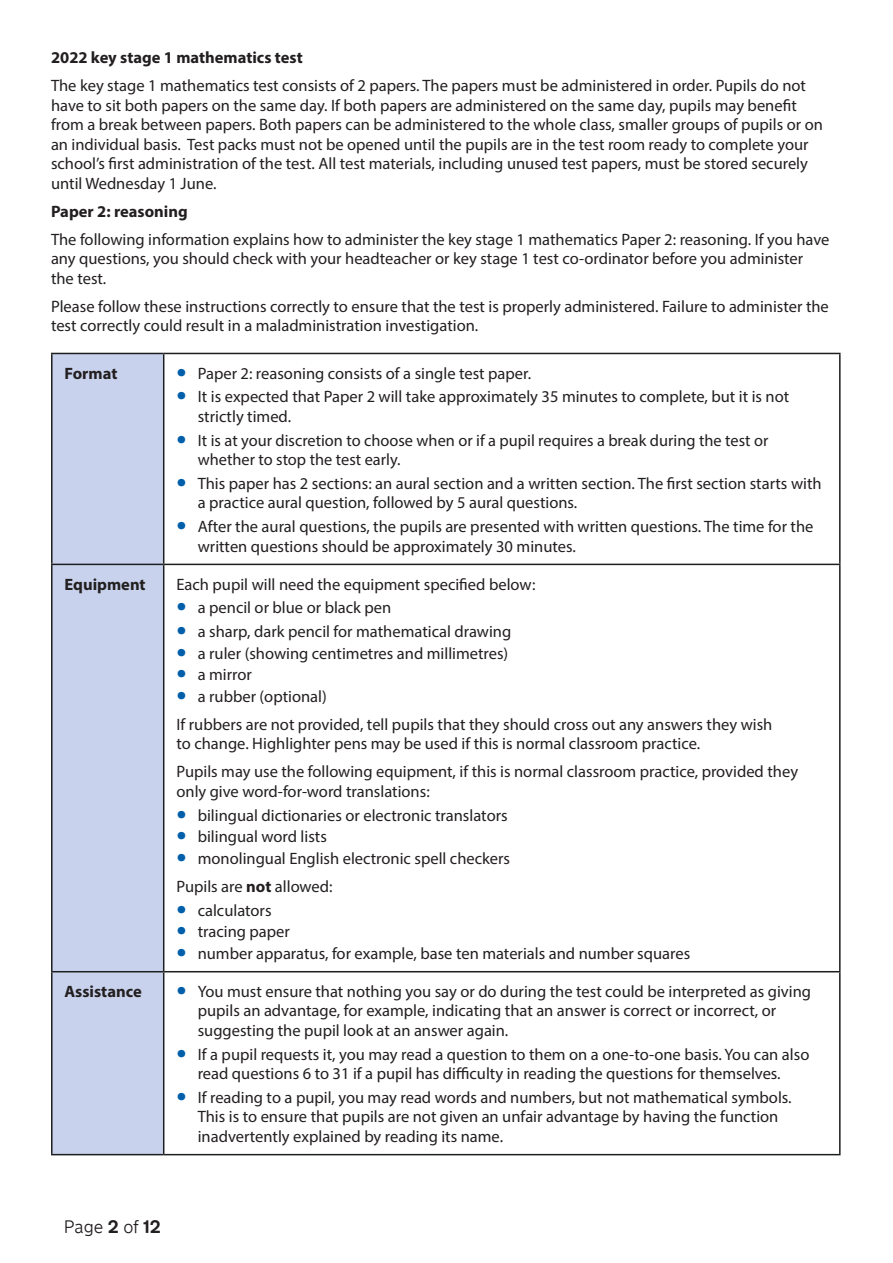
<style>
.page{position:relative;width:893px;height:1263px;background:#fff}
.page>*{position:absolute;margin:0;border:0;box-sizing:border-box;transform-origin:0 0}
.t1{font:300 18px "New Transport";color:#231f20}
.t2{font:16.5px/19.5px "Myriad Pro";color:#231f20}
.t3{font:700 16.5px "Myriad Pro";color:#231f20}
.s1{font-size:36px;color:#005faa}
.s2{font-weight:700}
</style>
<div class="page">
<div style="left:53px;top:354px;width:110px;height:800px;background:#c8d2ec"></div>
<hr style="left:51px;top:353px;width:113px;height:1px;background:#1d1e1f">
<hr style="left:51px;top:354px;width:2px;height:210px;background:#1d1e1f">
<hr style="left:164px;top:353px;width:677px;height:1px;background:#1d1e1f">
<hr style="left:163px;top:354px;width:1px;height:210px;background:#1d1e1f">
<hr style="left:839px;top:354px;width:2px;height:210px;background:#1d1e1f">
<hr style="left:51px;top:564px;width:113px;height:1px;background:#1d1e1f">
<hr style="left:51px;top:565px;width:2px;height:406px;background:#1d1e1f">
<hr style="left:164px;top:564px;width:677px;height:1px;background:#1d1e1f">
<hr style="left:163px;top:565px;width:1px;height:406px;background:#1d1e1f">
<hr style="left:839px;top:565px;width:2px;height:406px;background:#1d1e1f">
<hr style="left:51px;top:971px;width:113px;height:1px;background:#1d1e1f">
<hr style="left:51px;top:972px;width:2px;height:182px;background:#1d1e1f">
<hr style="left:164px;top:971px;width:677px;height:1px;background:#1d1e1f">
<hr style="left:163px;top:972px;width:1px;height:182px;background:#1d1e1f">
<hr style="left:839px;top:972px;width:2px;height:182px;background:#1d1e1f">
<hr style="left:51px;top:1154px;width:113px;height:1px;background:#1d1e1f">
<hr style="left:164px;top:1154px;width:677px;height:1px;background:#1d1e1f">
<p class="t3" style="left:51px;top:52px;width:253px">2022 key stage 1 mathematics test</p>
<p class="t2" style="left:51px;top:78px;width:773px">The key stage 1 mathematics test consists of 2 papers. The papers must be administered in order. Pupils do not have to sit both papers on the same day. If both papers are administered on the same day, pupils may benefit from a break between papers. Both papers can be administered to the whole class, smaller groups of pupils or on an individual basis. Test packs must not be opened until the pupils are in the test room ready to complete your school’s first administration of the test. All test materials, including unused test papers, must be stored securely until Wednesday 1 June.</p>
<p class="t3" style="left:51px;top:205px;width:138px">Paper 2: reasoning</p>
<p class="t2" style="left:51px;top:231px;width:780px">The following information explains how to administer the key stage 1 mathematics Paper 2: reasoning. If you have any questions, you should check with your headteacher or key stage 1 test co-ordinator before you administer the test.</p>
<p class="t2" style="left:51px;top:298px;width:779px">Please follow these instructions correctly to ensure that the test is properly administered. Failure to administer the test correctly could result in a maladministration investigation.</p>
<p class="t3" style="left:65px;top:367px;width:54px">Format</p>
<p class="t2" style="left:176px;top:365px;width:356px"><span class="s1">•</span> Paper 2: reasoning consists of a single test paper.</p>
<p class="t2" style="left:198px;top:388px;width:593px;text-indent:-21px"><span class="s1">•</span> It is expected that Paper 2 will take approximately 35 minutes to complete, but it is not strictly timed.</p>
<p class="t2" style="left:198px;top:432px;width:572px;text-indent:-21px"><span class="s1">•</span> It is at your discretion to choose when or if a pupil requires a break during the test or whether to stop the test early.</p>
<p class="t2" style="left:198px;top:475px;width:625px;text-indent:-21px"><span class="s1">•</span> This paper has 2 sections: an aural section and a written section. The first section starts with a practice aural question, followed by 5 aural questions.</p>
<p class="t2" style="left:198px;top:518px;width:617px;text-indent:-21px"><span class="s1">•</span> After the aural questions, the pupils are presented with written questions. The time for the written questions should be approximately 30 minutes.</p>
<p class="t3" style="left:65px;top:578px;width:83px">Equipment</p>
<p class="t2" style="left:176px;top:576px;width:360px">Each pupil will need the equipment specified below:</p>
<p class="t2" style="left:176px;top:599px;width:216px"><span class="s1">•</span> a pencil or blue or black pen</p>
<p class="t2" style="left:176px;top:623px;width:336px"><span class="s1">•</span> a sharp, dark pencil for mathematical drawing</p>
<p class="t2" style="left:176px;top:645px;width:333px"><span class="s1">•</span> a ruler (showing centimetres and millimetres)</p>
<p class="t2" style="left:176px;top:666px;width:77px"><span class="s1">•</span> a mirror</p>
<p class="t2" style="left:176px;top:684px;width:597px;line-height:28px"><span class="s1">•</span> a rubber (optional)<br>If rubbers are not provided, tell pupils that they should cross out any answers they wish</p>
<p class="t2" style="left:176px;top:731px;width:623px;line-height:28px">to change. Highlighter pens may be used if this is normal classroom practice.<br>Pupils may use the following equipment, if this is normal classroom practice, provided they</p>
<p class="t2" style="left:176px;top:783px;width:255px">only give word-for-word translations:</p>
<p class="t2" style="left:176px;top:807px;width:333px"><span class="s1">•</span> bilingual dictionaries or electronic translators</p>
<p class="t2" style="left:176px;top:828px;width:152px"><span class="s1">•</span> bilingual word lists</p>
<p class="t2" style="left:176px;top:846px;width:335px;line-height:28px"><span class="s1">•</span> monolingual English electronic spell checkers<br>Pupils are <span class="s2">not</span> allowed:</p>
<p class="t2" style="left:176px;top:902px;width:97px"><span class="s1">•</span> calculators</p>
<p class="t2" style="left:176px;top:923px;width:115px"><span class="s1">•</span> tracing paper</p>
<p class="t2" style="left:176px;top:945px;width:515px"><span class="s1">•</span> number apparatus, for example, base ten materials and number squares</p>
<p class="t2" style="left:198px;top:983px;width:615px;text-indent:-133px"><span class="s2">Assistance</span> <span class="s1">•</span> You must ensure that nothing you say or do during the test could be interpreted as giving pupils an advantage, for example, indicating that an answer is correct or incorrect, or suggesting the pupil look at an answer again.</p>
<p class="t2" style="left:176px;top:1046px;width:634px;text-align:center"><span class="s1">•</span> If a pupil requests it, you may read a question to them on a one-to-one basis. You can also read questions 6 to 31 if a pupil has difficulty in reading the questions for themselves.</p>
<p class="t2" style="left:198px;top:1089px;width:595px;text-indent:-21px"><span class="s1">•</span> If reading to a pupil, you may read words and numbers, but not mathematical symbols.<br>This is to ensure that pupils are not given an unfair advantage by having the function inadvertently explained by reading its name.</p>
<p class="t1" style="left:64px;top:1220px;width:98px">Page <span class="s2">2</span> of <span class="s2">12</span></p>
</div>
